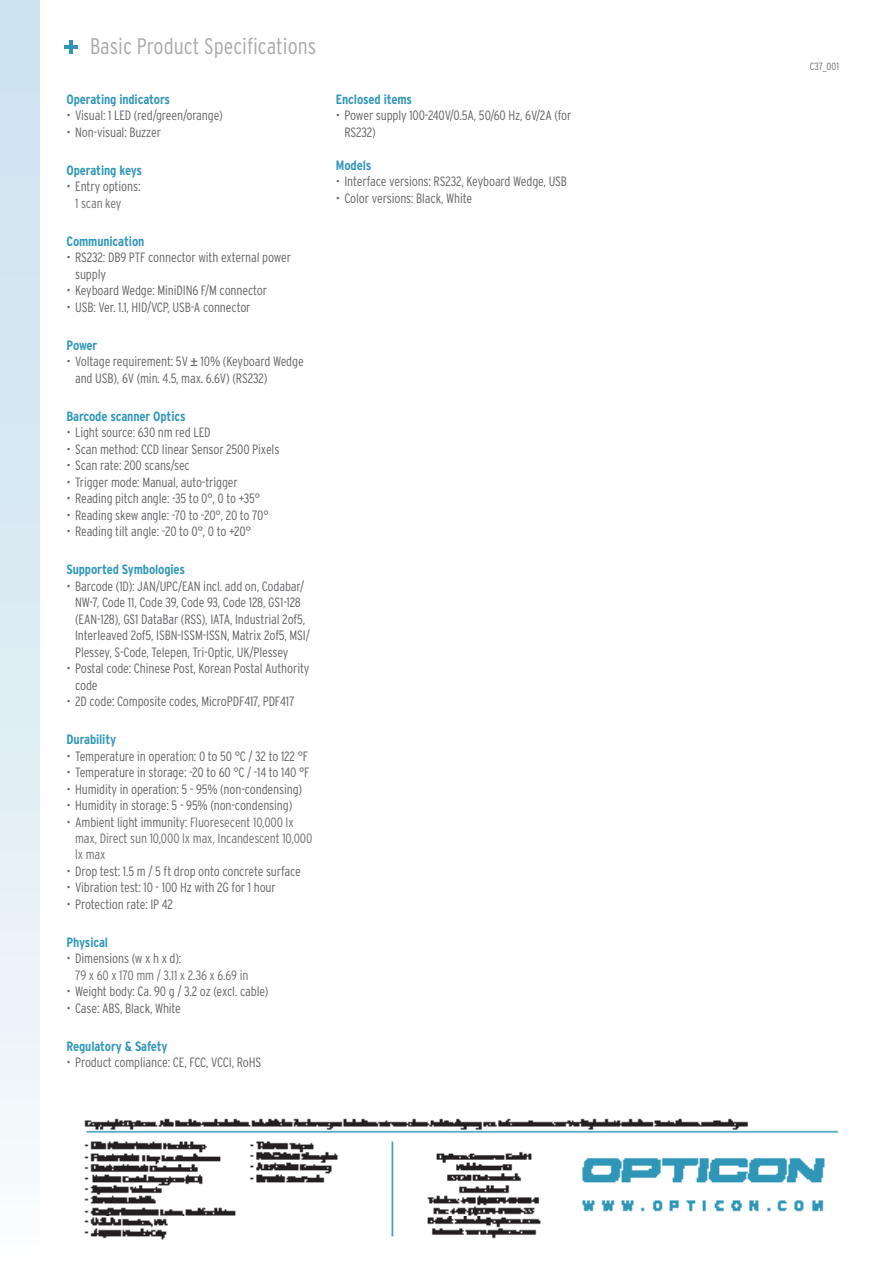
<style>
.page{position:relative;width:893px;height:1263px;background:#fff}
.page>*{position:absolute;margin:0;border:0;box-sizing:border-box;transform-origin:0 0}
.t1{font:300 condensed 22.5px "Interstate";color:#a7a9ac}
.t2{font:300 condensed 13.5px/16.5px "Interstate";letter-spacing:-.01em;color:#636467}
.t3{font:700 condensed 13.5px "Interstate";letter-spacing:-.01em;color:#3397b9}
.t4{font:300 condensed 13.5px/16.2px "Interstate";letter-spacing:-.01em;color:#6d6f71}
.t5{font:300 condensed 10.5px "Interstate";color:#6d6f71}
.s1{font-family:"Arial";font-weight:400;font-stretch:normal}
.s2{color:#636467}
</style>
<div class="page">
<div style="left:0;top:0;width:40px;height:1263px;background:linear-gradient(to bottom,#c8e1ee,#f6fafc)"></div>
<hr style="left:65px;top:45px;width:13px;height:4px;background:#3396b8">
<hr style="left:70px;top:40px;width:3px;height:14px;background:#3396b8">
<img style="left:84px;top:1118px;width:755px;height:122px">
<h1 class="t1" style="left:90px;top:33px;width:228px">Basic Product Specifications</h1>
<p class="t3" style="left:67px;top:91px;width:105px">Operating indicators</p>
<p class="t2" style="left:67px;top:107px;width:158px">• Visual: 1 LED (red/green/orange)</p>
<p class="t2" style="left:67px;top:124px;width:96px">• Non-visual: Buzzer</p>
<p class="t3" style="left:67px;top:162px;width:77px">Operating keys</p>
<p class="t2" style="left:67px;top:178px;width:75px">• Entry options:</p>
<p class="t4" style="left:75px;top:195px;width:48px">1 scan key</p>
<p class="t3" style="left:67px;top:233px;width:79px">Communication</p>
<p class="t2" style="left:75px;top:249px;width:218px;text-indent:-9px">• RS232: DB9 PTF connector with external power supply</p>
<p class="t2" style="left:67px;top:282px;width:202px">• Keyboard Wedge: MiniDIN6 F/M connector</p>
<p class="t2" style="left:67px;top:298px;width:185px">• USB: Ver. 1.1, HID/VCP, USB-A connector</p>
<p class="t3" style="left:67px;top:337px;width:32px">Power</p>
<p class="t2" style="left:75px;top:353px;width:230px;text-indent:-9px">• Voltage requirement: 5V <span class="s1">±</span> 10% (Keyboard Wedge and USB), 6V (min. 4.5, max. 6.6V) (RS232)</p>
<p class="t3" style="left:67px;top:408px;width:121px">Barcode scanner Optics</p>
<p class="t2" style="left:67px;top:424px;width:146px">• Light source: 630 nm red LED</p>
<p class="t2" style="left:67px;top:441px;width:214px">• Scan method: CCD linear Sensor 2500 Pixels</p>
<p class="t2" style="left:67px;top:457px;width:125px">• Scan rate: 200 scans/sec</p>
<p class="t2" style="left:67px;top:474px;width:173px">• Trigger mode: Manual, auto-trigger</p>
<p class="t2" style="left:67px;top:490px;width:195px">• Reading pitch angle: -35 to 0°, 0 to +35°</p>
<p class="t2" style="left:67px;top:507px;width:204px">• Reading skew angle: -70 to -20°, 20 to 70°</p>
<p class="t2" style="left:67px;top:523px;width:186px">• Reading tilt angle: -20 to 0°, 0 to +20°</p>
<p class="t3" style="left:67px;top:562px;width:120px">Supported Symbologies</p>
<p class="t2" style="left:75px;top:578px;width:236px;text-indent:-9px">• Barcode (1D): JAN/UPC/EAN incl. add on, Codabar/ NW-7, Code 11, Code 39, Code 93, Code 128, GS1-128 (EAN-128), GS1 DataBar (RSS), IATA, Industrial 2of5, Interleaved 2of5, ISBN-ISSM-ISSN, Matrix 2of5, MSI/ Plessey, S-Code, Telepen, Tri-Optic, UK/Plessey</p>
<p class="t2" style="left:75px;top:660px;width:236px;text-indent:-9px">• Postal code: Chinese Post, Korean Postal Authority code</p>
<p class="t2" style="left:67px;top:693px;width:230px">• 2D code: Composite codes, MicroPDF417, PDF417</p>
<p class="t3" style="left:67px;top:732px;width:51px">Durability</p>
<p class="t2" style="left:67px;top:748px;width:243px">• Temperature in operation: 0 to 50 °C / 32 to 122 °F</p>
<p class="t2" style="left:67px;top:764px;width:245px">• Temperature in storage: -20 to 60 °C / -14 to 140 °F</p>
<p class="t2" style="left:67px;top:781px;width:237px">• Humidity in operation: 5 - 95% (non-condensing)</p>
<p class="t2" style="left:67px;top:797px;width:227px">• Humidity in storage: 5 - 95% (non-condensing)</p>
<p class="t4" style="left:75px;top:814px;width:239px;text-indent:-9px"><span class="s2">• Ambient light immunity:</span> Fluoresecent 10,000 lx max, Direct sun 10,000 lx max, Incandescent 10,000 lx max</p>
<p class="t2" style="left:67px;top:863px;width:236px">• Drop test: 1.5 m / 5 ft drop onto concrete surface</p>
<p class="t2" style="left:67px;top:879px;width:211px">• Vibration test: 10 - 100 Hz with 2G for 1 hour</p>
<p class="t2" style="left:67px;top:896px;width:108px">• Protection rate: IP 42</p>
<p class="t3" style="left:67px;top:935px;width:43px">Physical</p>
<p class="t2" style="left:67px;top:950px;width:116px">• Dimensions (w x h x d):</p>
<p class="t4" style="left:75px;top:967px;width:175px">79 x 60 x 170 mm / 3.11 x 2.36 x 6.69 in</p>
<p class="t2" style="left:67px;top:983px;width:203px">• Weight body: Ca. 90 g / 3.2 oz (excl. cable)</p>
<p class="t2" style="left:67px;top:999px;width:116px">• Case: ABS, Black, White</p>
<p class="t3" style="left:67px;top:1038px;width:102px">Regulatory &amp; Safety</p>
<p class="t2" style="left:67px;top:1054px;width:196px">• Product compliance: CE, FCC, VCCI, RoHS</p>
<p class="t3" style="left:336px;top:91px;width:78px">Enclosed items</p>
<p class="t2" style="left:344px;top:107px;width:229px;text-indent:-9px">• Power supply 100-240V/0.5A, 50/60 Hz, 6V/2A (for<br>RS232)</p>
<p class="t3" style="left:336px;top:157px;width:37px">Models</p>
<p class="t2" style="left:336px;top:173px;width:233px">• Interface versions: RS232, Keyboard Wedge, USB</p>
<p class="t2" style="left:336px;top:189px;width:138px">• Color versions: Black, White</p>
<p class="t5" style="left:810px;top:60px;width:31px">C37_001</p>
</div>
